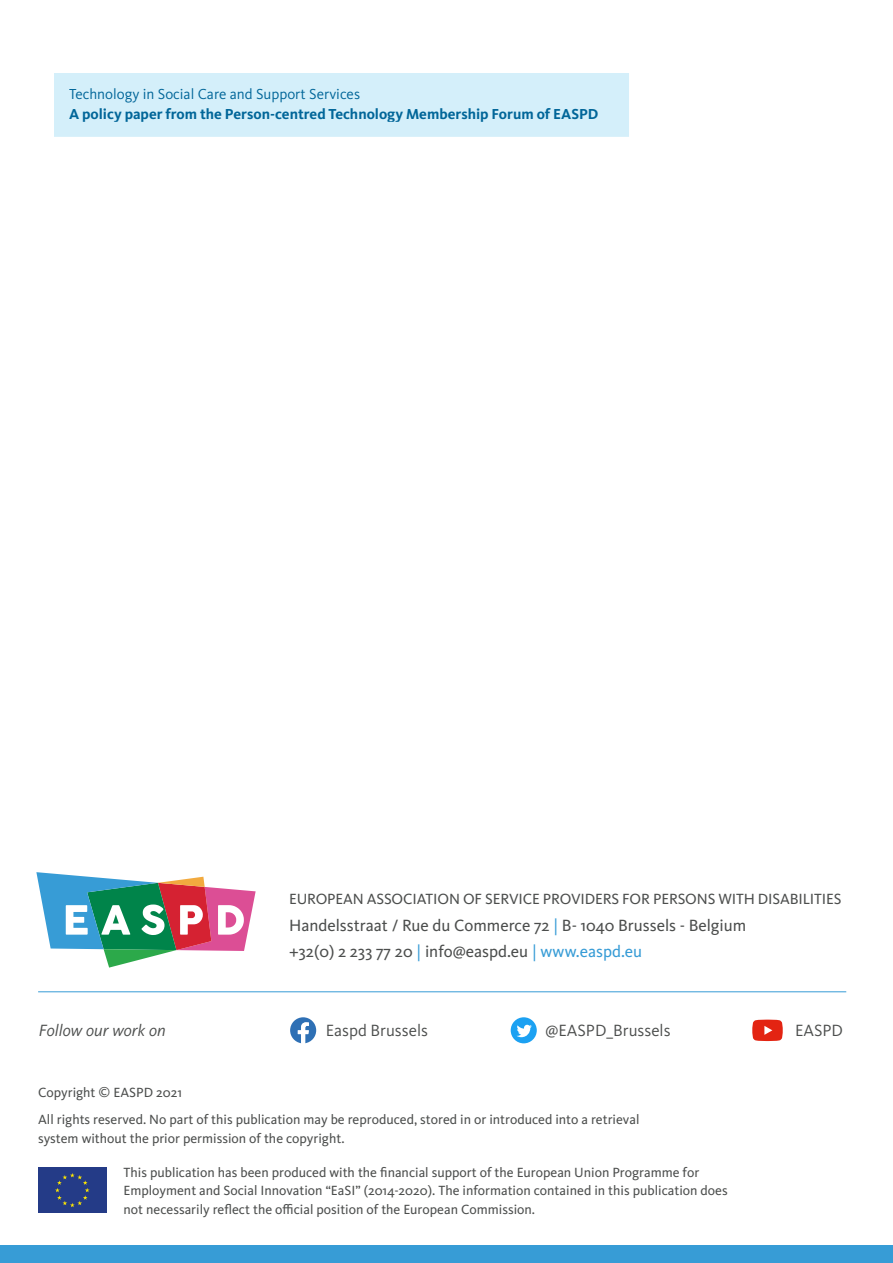
<style>
.page{position:relative;width:893px;height:1263px;background:#fff}
.page>*{position:absolute;margin:0;border:0;box-sizing:border-box;transform-origin:0 0}
.t1{font:16.8px/26.1px "Kievit Pro";color:#4c4e4d}
.t2{font:16.8px "Kievit Pro";color:#4c4e4d}
.t3{font:italic 16.8px "Kievit Pro";color:#4c4e4d}
.t4{font:15.3px "Kievit Pro";letter-spacing:-.01em;color:#4c4e4d}
.t5{font:700 15px "Kievit Pro";color:#016699}
.t6{font:15px "Kievit Pro";color:#016699}
.t7{font:13.8px/18.5px "Kievit Pro";color:#4c4e4d}
.s1{color:#379cd6}
</style>
<div class="page">
<div style="left:38px;top:1167px;width:68px;height:46px;background:#243b87"></div>
<svg style="left:55px;top:1173px;width:35px;height:34px"></svg>
<hr style="left:38px;top:850px;width:808px;height:1px;background:#379cd6">
<hr style="left:38px;top:991px;width:808px;height:1px;background:#379cd6">
<svg style="left:290px;top:1017px;width:26px;height:26px"></svg>
<div style="left:511px;top:1017px;width:26px;height:26px;background:#1ca1f2;border-radius:50%"></div>
<svg style="left:517px;top:1025px;width:15px;height:12px"></svg>
<svg style="left:752px;top:1019px;width:31px;height:22px"></svg>
<div style="left:0;top:1245px;width:893px;height:18px;background:#379cd6"></div>
<svg style="left:36px;top:872px;width:220px;height:95px"></svg>
<div style="left:62px;top:80px;width:559px;height:49px;background:#d4effa"></div>
<div style="left:54px;top:73px;width:575px;height:64px;border:15px solid #d4effa"></div>
<p class="t6" style="left:69px;top:85px;width:293px">Technology in Social Care and Support Services</p>
<p class="t5" style="left:69px;top:105px;width:531px">A policy paper from the Person-centred Technology Membership Forum of EASPD</p>
<p class="t4" style="left:289px;top:890px;width:554px">EUROPEAN ASSOCIATION OF SERVICE PROVIDERS FOR PERSONS WITH DISABILITIES</p>
<p class="t1" style="left:289px;top:912px;width:459px">Handelsstraat / Rue du Commerce 72 <span class="s1">|</span> B- 1040 Brussels - Belgium +32(0) 2 233 77 20 <span class="s1">|</span> info@easpd.eu <span class="s1">| www.easpd.eu</span></p>
<p class="t3" style="left:39px;top:1020px;width:128px">Follow our work on</p>
<p class="t2" style="left:326px;top:1020px;width:104px">Easpd Brussels</p>
<p class="t2" style="left:546px;top:1020px;width:126px">@EASPD_Brussels</p>
<p class="t2" style="left:795px;top:1020px;width:50px">EASPD</p>
<p class="t7" style="left:38px;top:1079px;width:603px;line-height:27.2px">Copyright © EASPD 2021<br>All rights reserved. No part of this publication may be reproduced, stored in or introduced into a retrieval</p>
<p class="t7" style="left:38px;top:1129px;width:308px">system without the prior permission of the copyright.</p>
<p class="t7" style="left:123px;top:1163px;width:606px">This publication has been produced with the financial support of the European Union Programme for<br>Employment and Social Innovation “EaSI” (2014-2020). The information contained in this publication does not necessarily reflect the official position of the European Commission.</p>
</div>
